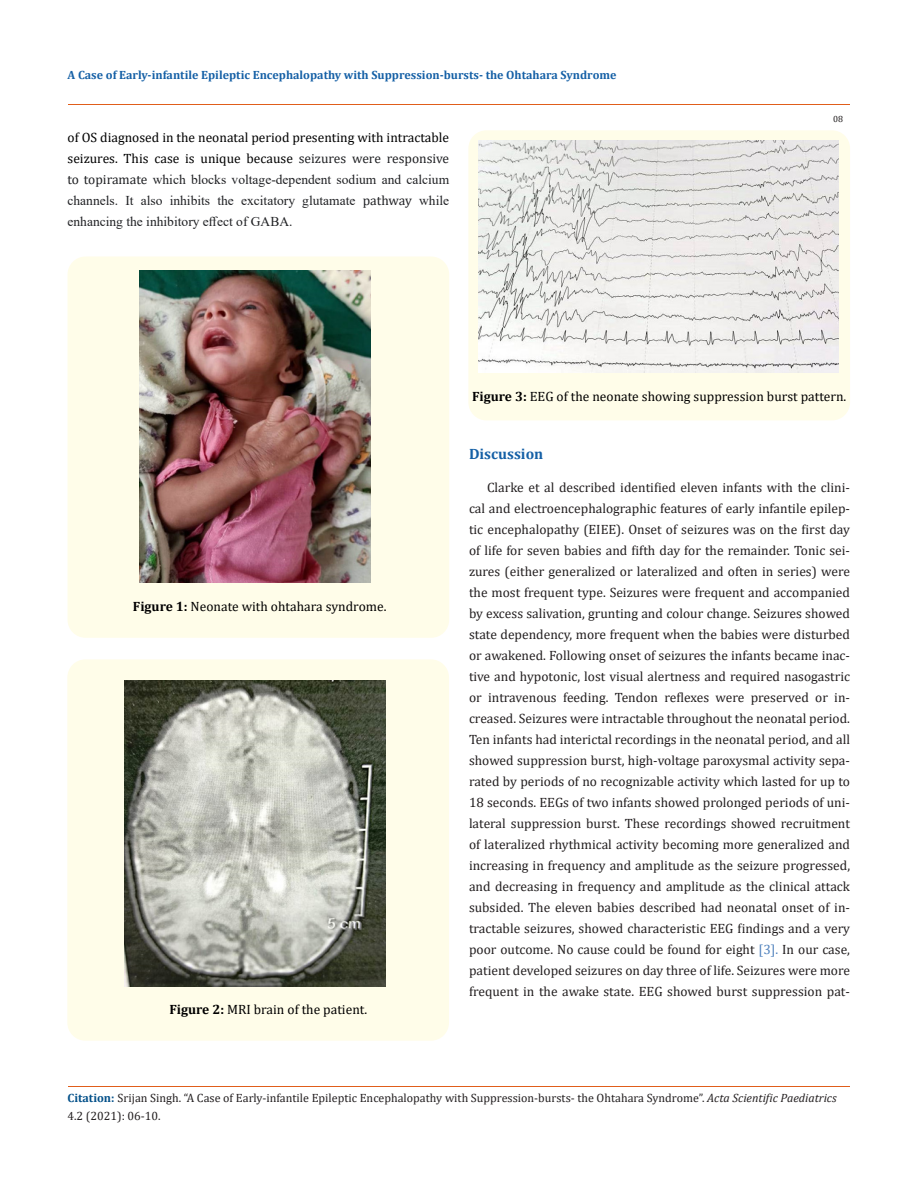
<style>
.page{position:relative;width:917px;height:1188px;background:#fff}
.page>*{position:absolute;margin:0;border:0;box-sizing:border-box;transform-origin:0 0}
._14-OS-Level1-single{font:700 15px "Cambria";color:#1560a6}
.t1{font:13.5px/21px "Cambria";color:#231f20;text-align:justify}
.t2{font:13.5px/21px "Times New Roman";color:#202124;text-align:justify}
.t3{font:13.5px "Cambria";color:#000}
.t4{font:12px/18px "Cambria";color:#231f20}
.t5{font:700 12px "Cambria";color:#1560a6}
.t6{font:9px "Cambria";color:#231f20}
.s1{font-family:"Cambria";color:#000}
.s2{font-family:"Cambria"}
.s3{font-weight:700}
.s4{color:#4f81bd}
.s5{font-weight:700;color:#035089}
.s6{font-style:italic}
</style>
<div class="page">
<div style="left:68px;top:256px;width:381px;height:382px;background:#fffde9;border-radius:18px"></div>
<img style="left:140px;top:270px;width:231px;height:313px">
<div style="left:67px;top:659px;width:382px;height:382px;background:#fffde9;border-radius:18px"></div>
<img style="left:125px;top:680px;width:261px;height:307px">
<div style="left:468px;top:130px;width:382px;height:290px;background:#fffde9;border-radius:18px"></div>
<img style="left:479px;top:140px;width:359px;height:232px">
<hr style="left:68px;top:104px;width:781px;height:1px;background:#e05d1a">
<hr style="left:68px;top:1087px;width:781px;height:1px;background:#e05d1a">
<p class="t5" style="left:68px;top:67px;width:550px">A Case of Early-infantile Epileptic Encephalopathy with Suppression-bursts- the Ohtahara Syndrome</p>
<p class="t2" style="left:68px;top:126px;width:383px"><span class="s1">of OS diagnosed in the neonatal period presenting with intractable seizures. This case is unique because</span> <span class="s2">seizures were responsive to topiramate</span> which blocks voltage-dependent sodium and calcium channels. It also inhibits the excitatory glutamate <span class="s2">pathway</span> while enhancing the inhibitory effect of GABA.</p>
<p class="t6" style="left:833px;top:114px;width:11px">08</p>
<p class="t3" style="left:133px;top:599px;width:255px"><span class="s3">Figure 1:</span> Neonate with ohtahara syndrome.</p>
<p class="t3" style="left:169px;top:1001px;width:199px"><span class="s3">Figure 2:</span> MRI brain of the patient.</p>
<p class="t3" style="left:472px;top:388px;width:376px"><span class="s3">Figure 3:</span> EEG of the neonate showing suppression burst pattern.</p>
<p class="_14-OS-Level1-single" style="left:469px;top:443px;width:76px">Discussion</p>
<p class="t1" style="left:469px;top:477px;width:382px;text-indent:18px">Clarke et al described identified eleven infants with the clini&shy;cal and electroencephalographic features of early infantile epilep&shy;tic encephalopathy (EIEE). Onset of seizures was on the first day of life for seven babies and fifth day for the remainder. Tonic sei&shy;zures (either generalized or lateralized and often in series) were the most frequent type. Seizures were frequent and accompanied by excess salivation, grunting and colour change. Seizures showed state dependency, more frequent when the babies were disturbed or awakened. Following onset of seizures the infants became inac&shy;tive and hypotonic, lost visual alertness and required nasogastric or intravenous feeding. Tendon reflexes were preserved or in&shy;creased. Seizures were intractable throughout the neonatal period.<br>Ten infants had interictal recordings in the neonatal period, and all showed suppression burst, high-voltage paroxysmal activity sepa&shy;rated by periods of no recognizable activity which lasted for up to 18 seconds. EEGs of two infants showed prolonged periods of uni&shy;lateral suppression burst. These recordings showed recruitment of lateralized rhythmical activity becoming more generalized and increasing in frequency and amplitude as the seizure progressed, and decreasing in frequency and amplitude as the clinical attack subsided. The eleven babies described had neonatal onset of in&shy;tractable seizures, showed characteristic EEG findings and a very poor outcome. No cause could be found for eight <span class="s4">[3].</span> In our case, patient developed seizures on day three of life. Seizures were more frequent in the awake state. EEG showed burst suppression pat-</p>
<p class="t4" style="left:68px;top:1089px;width:770px"><span class="s5">Citation:</span> Srijan Singh. “A Case of Early-infantile Epileptic Encephalopathy with Suppression-bursts- the Ohtahara Syndrome”. <span class="s6">Acta Scientific Paediatrics<br></span>4.2 (2021): 06-10.</p>
</div>
